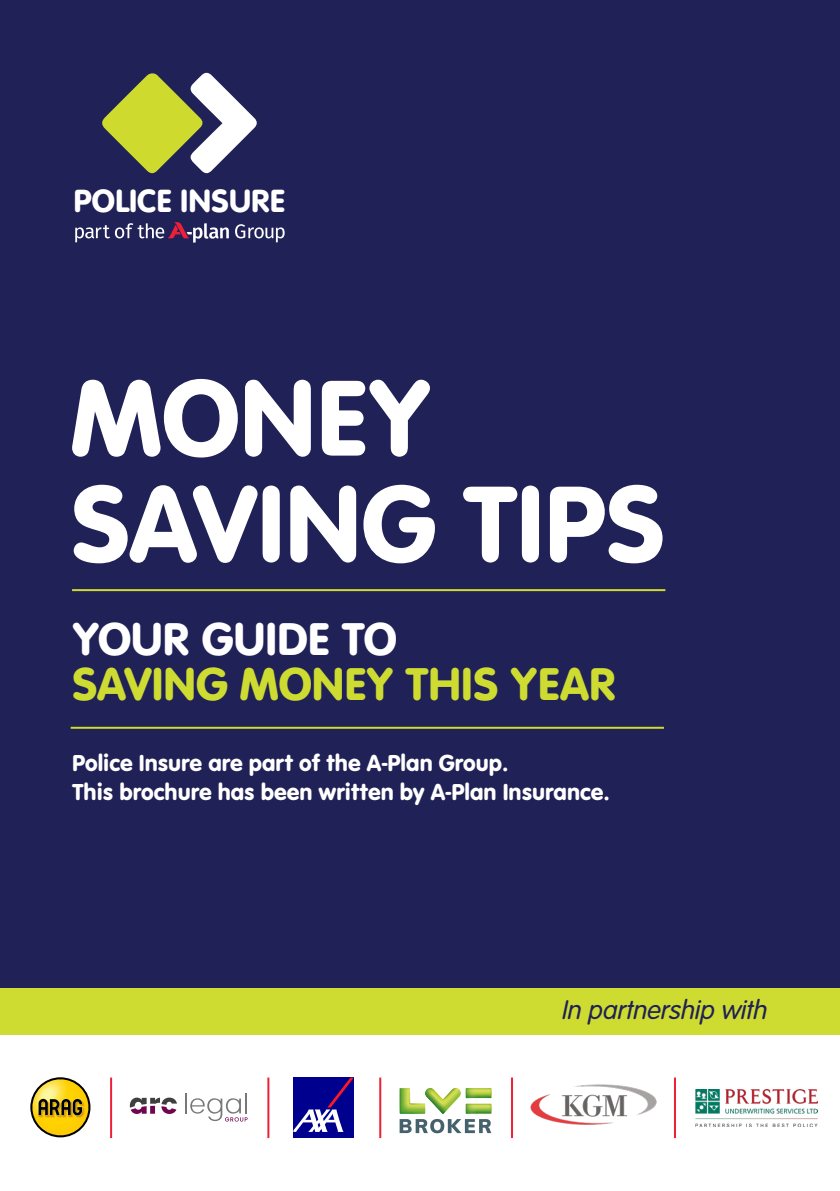
<style>
.page{position:relative;width:840px;height:1191px;background:#fff}
.page>*{position:absolute;margin:0;border:0;box-sizing:border-box;transform-origin:0 0}
.t1{font:112px/105.8px "VAG Rundschrift D";color:#fff}
.t2{font:47.8px "VAG Rundschrift D";color:#cedc32}
.t3{font:47.8px "VAG Rundschrift D";color:#fff}
.t4{font:33.4px "VAG Rundschrift D";color:#fff}
.t5{font:italic 300 28px "VAG Rundschrift D";color:#202156}
.t6{font:24px/28.8px "VAG Rundschrift D";color:#fff}
</style>
<div class="page">
<div style="left:0;top:0;width:839px;height:998px;background:#202156"></div>
<svg style="left:102px;top:72px;width:155px;height:102px"></svg>
<svg style="left:235px;top:224px;width:49px;height:18px"></svg>
<svg style="left:75px;top:222px;width:154px;height:21px"></svg>
<div style="left:0;top:988px;width:839px;height:47px;background:#cedc32"></div>
<img style="left:30px;top:1077px;width:60px;height:59px">
<svg style="left:38px;top:1098px;width:44px;height:17px"></svg>
<svg style="left:130px;top:1097px;width:47px;height:17px"></svg>
<svg style="left:185px;top:1093px;width:62px;height:28px"></svg>
<hr style="left:245px;top:1093px;width:2px;height:20px;background:#787777">
<div style="left:293px;top:1077px;width:60px;height:61px;background:#00008f"></div>
<svg style="left:293px;top:1077px;width:60px;height:55px"></svg>
<img style="left:530px;top:1084px;width:126px;height:41px">
<svg style="left:399px;top:1088px;width:92px;height:45px"></svg>
<img style="left:421px;top:1088px;width:27px;height:26px">
<img style="left:695px;top:1089px;width:121px;height:37px">
<hr style="left:267px;top:1077px;width:2px;height:61px;background:#ee2038">
<hr style="left:379px;top:1077px;width:2px;height:61px;background:#ee2038">
<hr style="left:510px;top:1077px;width:2px;height:61px;background:#ee2038">
<hr style="left:673px;top:1077px;width:2px;height:61px;background:#ee2038">
<hr style="left:110px;top:1077px;width:2px;height:61px;background:#ee2038">
<hr style="left:72px;top:589px;width:593px;height:2px;background:#cedc32">
<hr style="left:71px;top:727px;width:592px;height:2px;background:#cedc32">
<h3 class="t4" style="left:73px;top:181px;width:213px">POLICE INSURE</h3>
<h1 class="t1" style="left:71px;top:365px;width:596px">MONEY<br>SAVING TIPS</h1>
<h2 class="t3" style="left:72px;top:610px;width:326px">YOUR GUIDE TO</h2>
<h2 class="t2" style="left:72px;top:655px;width:545px">SAVING MONEY THIS YEAR</h2>
<p class="t6" style="left:72px;top:748px;width:539px">Police Insure are part of the A-Plan Group.<br>This brochure has been written by A-Plan Insurance.</p>
<p class="t5" style="left:562px;top:991px;width:206px">In partnership with</p>
</div>
